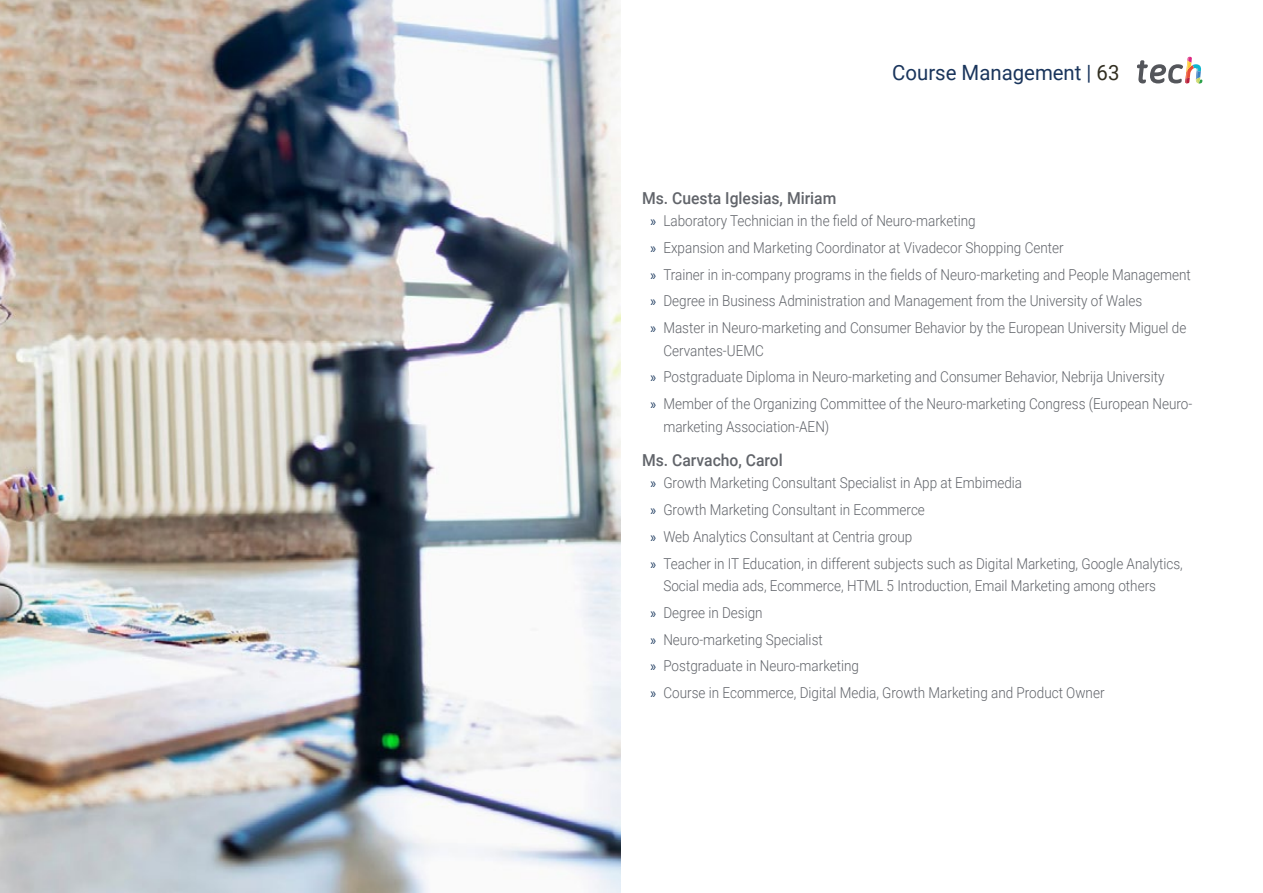
<style>
.page{position:relative;width:1263px;height:893px;background:#fff}
.page>*{position:absolute;margin:0;border:0;box-sizing:border-box;transform-origin:0 0}
.t1{font:21px "Roboto";color:#1a355c}
.t2{font:500 16.5px "Roboto";color:#61646a;scale:.95 1}
.t3{font:300 15px/26.7px "Roboto";color:#61646a;scale:.9 1}
.s1{color:#312e20}
.s2{font-family:"Myriad Pro";font-weight:400;color:#17355b}
</style>
<div class="page">
<svg style="left:1137px;top:57px;width:65px;height:27px"></svg>
<img style="left:0;top:0;width:621px;height:893px">
<h1 class="t1" style="left:892px;top:57px;width:229px">Course Management | <span class="s1">63</span></h1>
<p class="t2" style="left:642px;top:186px;width:206px">Ms. Cuesta Iglesias, Miriam</p>
<p class="t3" style="left:651px;top:207px;width:602px"><span class="s2">»</span> Laboratory Technician in the field of Neuro-marketing<br><span class="s2">»</span> Expansion and Marketing Coordinator at Vivadecor Shopping Center<br><span class="s2">»</span> Trainer in in-company programs in the fields of Neuro-marketing and People Management <span class="s2">»</span> Degree in Business Administration and Management from the University of Wales<br><span class="s2">»</span> Master in Neuro-marketing and Consumer Behavior by the European University Miguel de</p>
<p class="t3" style="left:651px;top:336px;width:603px;text-indent:13px">Cervantes-UEMC<br><span class="s2">»</span> Postgraduate Diploma in Neuro-marketing and Consumer Behavior, Nebrija University<br><span class="s2">»</span> Member of the Organizing Committee of the Neuro-marketing Congress (European Neuro-</p>
<p class="t3" style="left:663px;top:412px;width:186px">marketing Association-AEN)</p>
<p class="t2" style="left:642px;top:448px;width:149px">Ms. Carvacho, Carol</p>
<p class="t3" style="left:651px;top:469px;width:593px"><span class="s2">»</span> Growth Marketing Consultant Specialist in App at Embimedia<br><span class="s2">»</span> Growth Marketing Consultant in Ecommerce<br><span class="s2">»</span> Web Analytics Consultant at Centria group<br><span class="s2">»</span> Teacher in IT Education, in different subjects such as Digital Marketing, Google Analytics,</p>
<p class="t3" style="left:651px;top:572px;width:563px;text-indent:13px">Social media ads, Ecommerce, HTML 5 Introduction, Email Marketing among others <span class="s2">»</span> Degree in Design<br><span class="s2">»</span> Neuro-marketing Specialist<br><span class="s2">»</span> Postgraduate in Neuro-marketing<br><span class="s2">»</span> Course in Ecommerce, Digital Media, Growth Marketing and Product Owner</p>
</div>
